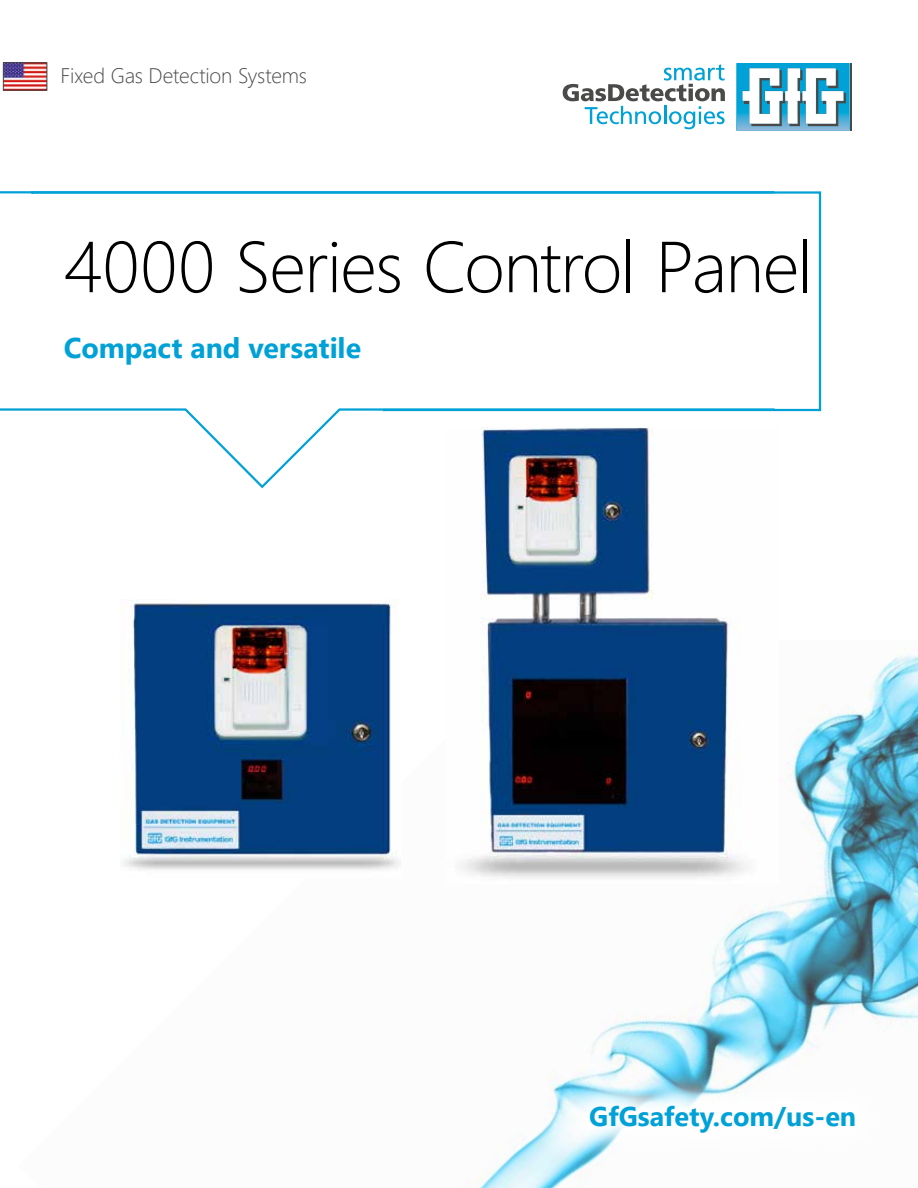
<style>
.page{position:relative;width:918px;height:1188px;background:#fff}
.page>*{position:absolute;margin:0;border:0;box-sizing:border-box;transform-origin:0 0}
.t1{font:300 72px "Segoe UI";letter-spacing:-.02em;color:#000}
.t2{font:700 28.5px "Segoe UI";color:#00a1d6}
.t3{font:700 27px "Segoe UI";color:#00a1d6}
.t4{font:300 21px "Segoe UI";letter-spacing:-.01em;color:#4a4a49}
</style>
<div class="page">
<img style="left:400px;top:654px;width:518px;height:534px">
<svg style="left:555px;top:1070px;width:335px;height:97px"></svg>
<hr style="left:850px;top:63px;width:2px;height:68px;background:#4a4a49">
<svg style="left:736px;top:63px;width:114px;height:68px"></svg>
<svg style="left:563px;top:64px;width:162px;height:65px"></svg>
<img style="left:120px;top:599px;width:280px;height:271px">
<img style="left:447px;top:490px;width:332px;height:394px">
<svg style="left:777px;top:191px;width:45px;height:221px"></svg>
<svg style="left:0;top:191px;width:777px;height:299px"></svg>
<img style="left:5px;top:65px;width:40px;height:23px">
<div style="left:3px;top:63px;width:44px;height:27px;border:1px solid #4a4a49"></div>
<p class="t4" style="left:61px;top:56px;width:248px">Fixed Gas Detection Systems</p>
<h1 class="t1" style="left:64px;top:199px;width:750px">4000 Series Control Panel</h1>
<h2 class="t2" style="left:64px;top:321px;width:299px">Compact and versatile</h2>
<p class="t3" style="left:589px;top:1091px;width:269px">GfGsafety.com/us-en</p>
</div>
